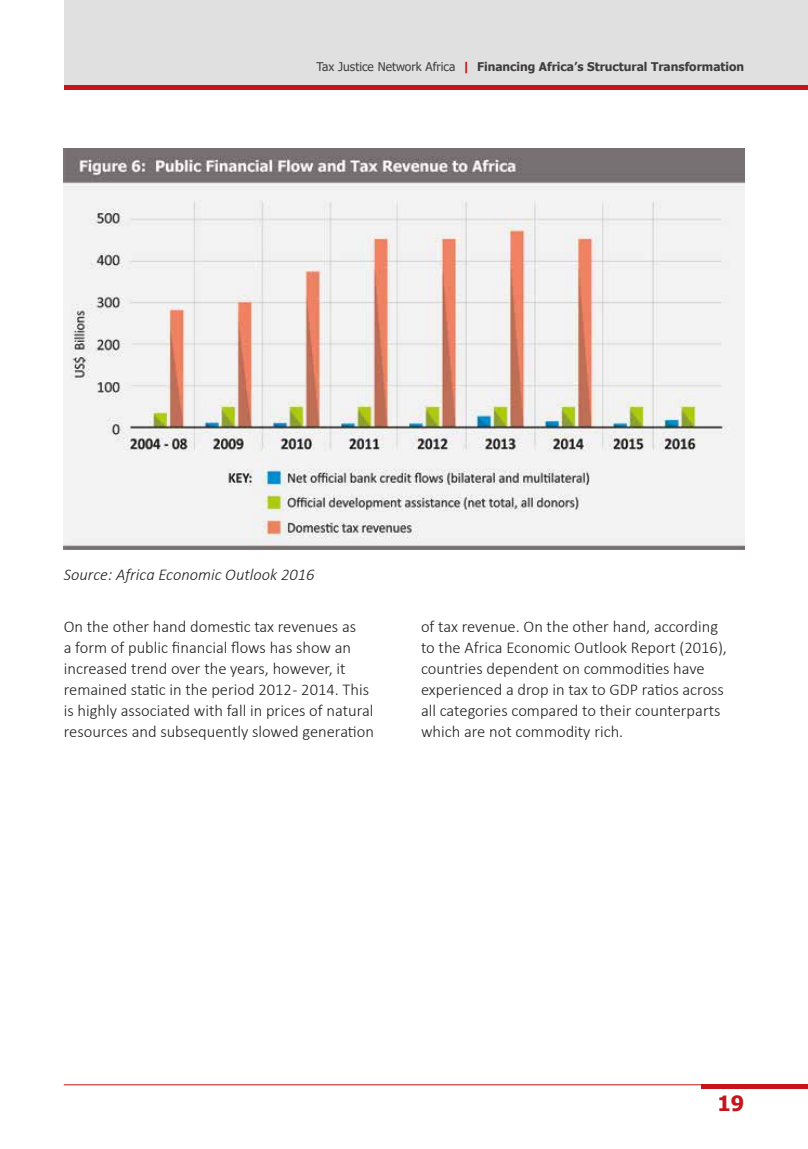
<style>
.page{position:relative;width:808px;height:1149px;background:#fff}
.page>*{position:absolute;margin:0;border:0;box-sizing:border-box;transform-origin:0 0}
.t1{font:700 21px "Tahoma";color:#c7141a}
.t2{font:300 16.5px/21px "Calibri";color:#1e1f1f}
.t3{font:italic 300 16.5px "Calibri";color:#1e1f1f}
.t4{font:700 12px "Tahoma";color:#3f3d3d}
.s1{font-weight:400}
.s2{color:#c7141a}
</style>
<div class="page">
<hr style="left:64px;top:1084px;width:744px;height:1px;background:#c7141a">
<hr style="left:702px;top:1084px;width:106px;height:4px;background:#c7141a">
<hr style="left:64px;top:85px;width:744px;height:4px;background:#c7141a">
<div style="left:64px;top:0;width:744px;height:85px;background:#e1e0e1"></div>
<img style="left:64px;top:149px;width:680px;height:400px">
<p class="t4" style="left:317px;top:58px;width:429px"><span class="s1">Tax Justice Network Africa</span> <span class="s2">|</span> Financing Africa’s Structural Transformation</p>
<p class="t3" style="left:64px;top:564px;width:252px">Source: Africa Economic Outlook 2016</p>
<p class="t2" style="left:64px;top:615px;width:312px">On the other hand domestic tax revenues as<br>a form of public financial flows has show an increased trend over the years, however, it remained static in the period 2012 - 2014. This is highly associated with fall in prices of natural resources and subsequently slowed generation</p>
<p class="t2" style="left:421px;top:615px;width:307px">of tax revenue. On the other hand, according to the Africa Economic Outlook Report (2016), countries dependent on commodities have experienced a drop in tax to GDP ratios across all categories compared to their counterparts which are not commodity rich.</p>
<p class="t1" style="left:717px;top:1088px;width:28px">19</p>
</div>
